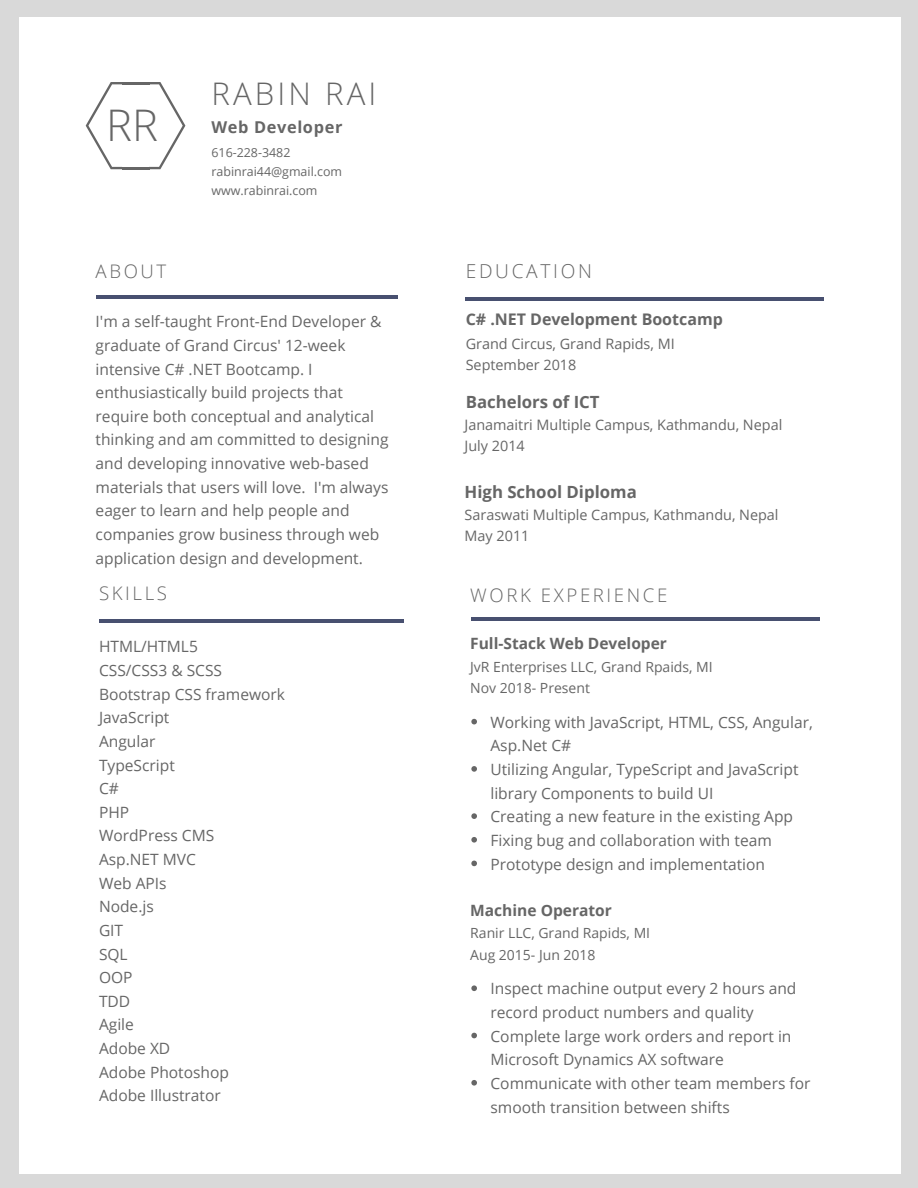
<style>
.page{position:relative;width:918px;height:1188px;background:#d9d9d9}
.page>*{position:absolute;margin:0;border:0;box-sizing:border-box;transform-origin:0 0}
.t1{font:300 43.65px "Open Sans";color:#666}
.t2{font:300 31.2px "Open Sans";letter-spacing:.1em;color:#666}
.t3{font:300 19.2px "Open Sans";letter-spacing:.14em;color:#666}
.t4{font:300 18.75px "Open Sans";letter-spacing:.14em;color:#666}
.t5{font:700 16.8px "Open Sans";color:#666}
.t6{font:700 16.35px "Open Sans";letter-spacing:.04em;color:#666}
.t7{font:700 16.05px "Open Sans";color:#666}
.t8{font:15.6px/23.7px "Open Sans";color:#666}
.t9{font:700 15.6px "Open Sans";color:#666}
.t10{font:14.4px/21.3px "Open Sans";color:#666}
.t11{font:13.95px/21.3px "Open Sans";color:#666}
.t12{font:12.45px/19.2px "Open Sans";color:#666}
</style>
<div class="page">
<div style="left:19px;top:17px;width:882px;height:1156px;background:#fff"></div>
<svg style="left:86px;top:82px;width:36px;height:87px"></svg>
<hr style="left:122px;top:167px;width:27px;height:2px;background:#666">
<hr style="left:122px;top:82px;width:27px;height:2px;background:#666">
<svg style="left:149px;top:82px;width:36px;height:87px"></svg>
<hr style="left:96px;top:295px;width:302px;height:3px;background:#485070">
<hr style="left:465px;top:297px;width:359px;height:3px;background:#485070">
<hr style="left:471px;top:618px;width:348px;height:3px;background:#485070">
<svg style="left:471px;top:719px;width:6px;height:5px"></svg>
<svg style="left:471px;top:766px;width:6px;height:6px"></svg>
<svg style="left:471px;top:813px;width:6px;height:6px"></svg>
<svg style="left:471px;top:837px;width:6px;height:6px"></svg>
<svg style="left:471px;top:861px;width:6px;height:5px"></svg>
<svg style="left:471px;top:985px;width:6px;height:6px"></svg>
<svg style="left:471px;top:1033px;width:6px;height:5px"></svg>
<svg style="left:471px;top:1080px;width:6px;height:6px"></svg>
<hr style="left:99px;top:619px;width:305px;height:3px;background:#485070">
<h1 class="t1" style="left:106px;top:94px;width:53px">RR</h1>
<h2 class="t2" style="left:212px;top:71px;width:166px">RABIN RAI</h2>
<p class="t6" style="left:212px;top:115px;width:132px">Web Developer</p>
<p class="t12" style="left:212px;top:142px;width:132px">616-228-3482 rabinrai44@gmail.com www.rabinrai.com</p>
<p class="t4" style="left:96px;top:258px;width:72px">ABOUT</p>
<p class="t8" style="left:96px;top:309px;width:294px">I'm a self-taught Front-End Developer &amp; graduate of Grand Circus' 12-week intensive C# .NET Bootcamp. I enthusiastically build projects that require both conceptual and analytical thinking and am committed to designing and developing innovative web-based materials that users will love. I'm always eager to learn and help people and companies grow business through web application design and development.</p>
<p class="t4" style="left:99px;top:580px;width:70px">SKILLS</p>
<p class="t8" style="left:99px;top:635px;width:188px">HTML/HTML5<br>CSS/CSS3 &amp; SCSS<br>Bootstrap CSS framework<br>JavaScript<br>Angular<br>TypeScript<br>C#<br>PHP<br>WordPress CMS<br>Asp.NET MVC<br>Web APIs<br>Node.js<br>GIT<br>SQL<br>OOP<br>TDD<br>Agile<br>Adobe XD<br>Adobe Photoshop<br>Adobe Illustrator</p>
<p class="t3" style="left:466px;top:257px;width:128px">EDUCATION</p>
<p class="t7" style="left:466px;top:308px;width:259px">C# .NET Development Bootcamp</p>
<p class="t10" style="left:466px;top:333px;width:210px">Grand Circus, Grand Rapids, MI<br>September 2018</p>
<p class="t5" style="left:466px;top:390px;width:135px">Bachelors of ICT</p>
<p class="t10" style="left:465px;top:414px;width:319px">Janamaitri Multiple Campus, Kathmandu, Nepal<br>July 2014</p>
<p class="t5" style="left:465px;top:480px;width:174px">High School Diploma</p>
<p class="t10" style="left:465px;top:504px;width:315px">Saraswati Multiple Campus, Kathmandu, Nepal<br>May 2011</p>
<p class="t4" style="left:470px;top:582px;width:199px">WORK EXPERIENCE</p>
<p class="t9" style="left:470px;top:632px;width:198px">Full-Stack Web Developer</p>
<p class="t11" style="left:470px;top:656px;width:244px">JvR Enterprises LLC, Grand Rpaids, MI<br>Nov 2018- Present</p>
<p class="t8" style="left:490px;top:710px;width:324px">Working with JavaScript, HTML, CSS, Angular, Asp.Net C#<br>Utilizing Angular, TypeScript and JavaScript library Components to build UI<br>Creating a new feature in the existing App Fixing bug and collaboration with team Prototype design and implementation</p>
<p class="t9" style="left:470px;top:899px;width:143px">Machine Operator</p>
<p class="t11" style="left:470px;top:922px;width:181px">Ranir LLC, Grand Rapids, MI<br>Aug 2015- Jun 2018</p>
<p class="t8" style="left:490px;top:977px;width:322px">Inspect machine output every 2 hours and record product numbers and quality Complete large work orders and report in Microsoft Dynamics AX software Communicate with other team members for smooth transition between shifts</p>
</div>
